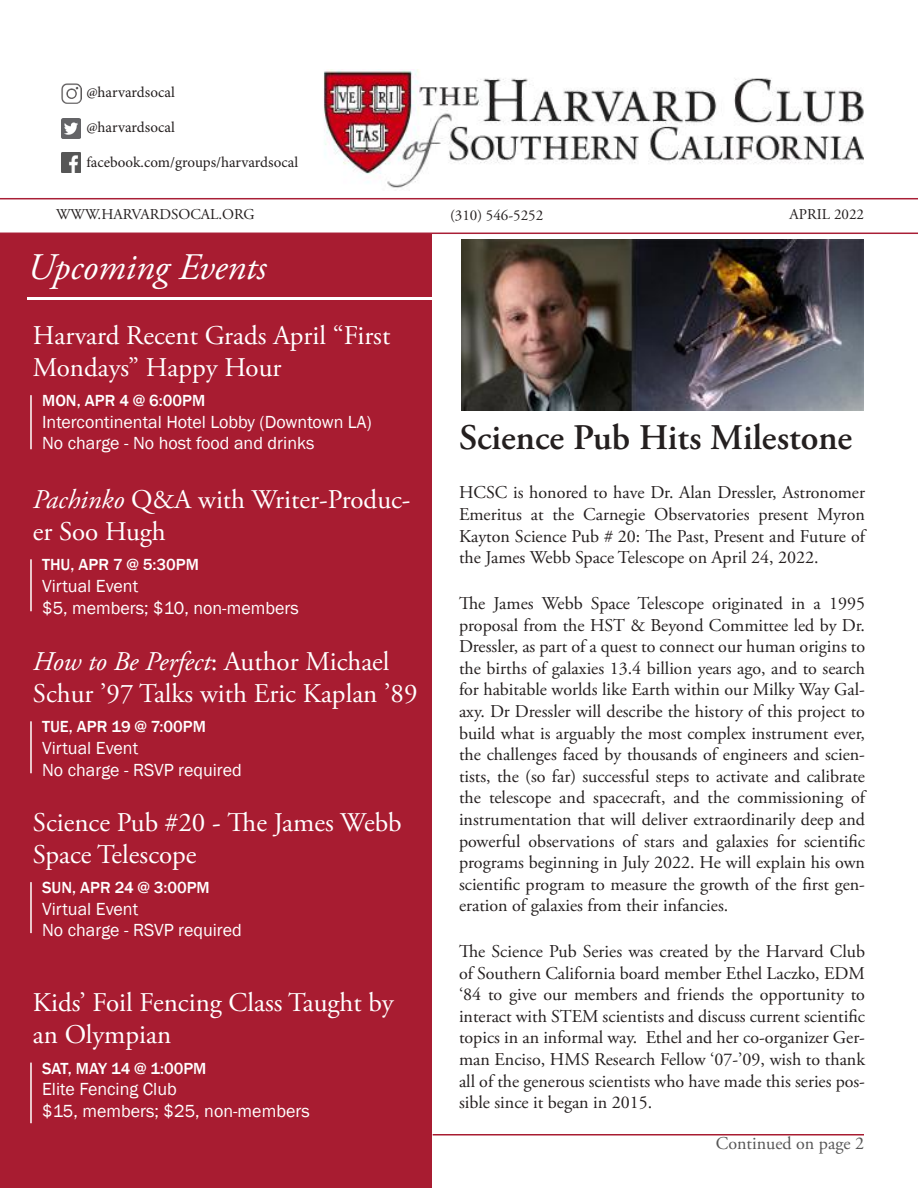
<style>
.page{position:relative;width:918px;height:1188px;background:#fff}
.page>*{position:absolute;margin:0;border:0;box-sizing:border-box;transform-origin:0 0}
.t1{font:italic 37.5px "Adobe Garamond Pro";color:#fff}
.t2{font:600 36px "Adobe Garamond Pro";color:#241f1f}
.t3{font:27px/32.4px "Adobe Garamond Pro";color:#fff}
.t4{font:18px/21.6px "Adobe Garamond Pro";color:#241f1f;text-align:justify}
.t5{font:18px/21.6px "Franklin Gothic";color:#fff}
.t6{font:18px "Adobe Garamond Pro";color:#565656}
.t7{font:500 16.5px "Franklin Gothic";color:#fff}
.t8{font:15px "Minion Pro";color:#241f1f}
.t9{font:15px "Adobe Garamond Pro";color:#241f1f}
.s1{font-style:italic}
</style>
<div class="page">
<img style="left:324px;top:69px;width:540px;height:119px">
<div style="left:0;top:233px;width:432px;height:955px;background:#a81c31"></div>
<hr style="left:0;top:233px;width:918px;height:1px;background:#a91f36">
<hr style="left:0;top:198px;width:918px;height:1px;background:#a91f36">
<img style="left:61px;top:84px;width:20px;height:19px">
<img style="left:62px;top:153px;width:19px;height:19px">
<img style="left:62px;top:119px;width:19px;height:19px">
<hr style="left:433px;top:1134px;width:431px;height:2px;background:#a81c31">
<hr style="left:27px;top:297px;width:405px;height:3px;background:#fff">
<hr style="left:30px;top:559px;width:2px;height:52px;background:#fff">
<hr style="left:30px;top:395px;width:2px;height:54px;background:#fff">
<hr style="left:30px;top:721px;width:2px;height:52px;background:#fff">
<hr style="left:30px;top:882px;width:2px;height:51px;background:#fff">
<hr style="left:30px;top:1063px;width:2px;height:60px;background:#fff">
<img style="left:461px;top:240px;width:402px;height:171px">
<p class="t8" style="left:86px;top:82px;width:90px">@harvardsocal</p>
<p class="t8" style="left:86px;top:117px;width:90px">@harvardsocal</p>
<p class="t8" style="left:86px;top:152px;width:214px">facebook.com/groups/harvardsocal</p>
<p class="t9" style="left:56px;top:206px;width:200px">WWW.HARVARDSOCAL.ORG</p>
<p class="t9" style="left:450px;top:207px;width:95px">(310) 546-5252</p>
<p class="t9" style="left:790px;top:206px;width:76px">APRIL 2022</p>
<h1 class="t1" style="left:27px;top:244px;width:241px">Upcoming Events</h1>
<h3 class="t3" style="left:33px;top:320px;width:359px">Harvard Recent Grads April “First<br>Mondays” Happy Hour</h3>
<p class="t7" style="left:42px;top:391px;width:165px">MON, APR 4 @ 6:00PM</p>
<p class="t5" style="left:42px;top:411px;width:331px">Intercontinental Hotel Lobby (Downtown LA)<br>No charge - No host food and drinks</p>
<h3 class="t3" style="left:33px;top:484px;width:379px"><span class="s1">Pachinko</span> Q&amp;A with Writer-Produc&shy;er Soo Hugh</h3>
<p class="t7" style="left:42px;top:555px;width:158px">THU, APR 7 @ 5:30PM</p>
<p class="t5" style="left:42px;top:576px;width:258px">Virtual Event<br>$5, members; $10, non-members</p>
<h3 class="t3" style="left:33px;top:646px;width:386px"><span class="s1">How to Be Perfect</span>: Author Michael<br>Schur ’97 Talks with Eric Kaplan ’89</h3>
<p class="t7" style="left:42px;top:717px;width:165px">TUE, APR 19 @ 7:00PM</p>
<p class="t5" style="left:42px;top:738px;width:201px">Virtual Event<br>No charge - RSVP required</p>
<h3 class="t3" style="left:33px;top:807px;width:370px">Science Pub #20 - The James Webb<br>Space Telescope</h3>
<p class="t7" style="left:42px;top:878px;width:169px">SUN, APR 24 @ 3:00PM</p>
<p class="t5" style="left:42px;top:898px;width:201px">Virtual Event<br>No charge - RSVP required</p>
<h3 class="t3" style="left:33px;top:987px;width:362px">Kids’ Foil Fencing Class Taught by an Olympian</h3>
<p class="t7" style="left:42px;top:1058px;width:166px">SAT, MAY 14 @ 1:00PM</p>
<p class="t5" style="left:42px;top:1079px;width:269px">Elite Fencing Club<br>$15, members; $25, non-members</p>
<h2 class="t2" style="left:459px;top:417px;width:395px">Science Pub Hits Milestone</h2>
<p class="t4" style="left:459px;top:483px;width:408px">HCSC is honored to have Dr. Alan Dressler, Astronomer Emeritus at the Carnegie Observatories present Myron Kayton Science Pub # 20: The Past, Present and Future of the James Webb Space Telescope on April 24, 2022.</p>
<p class="t4" style="left:459px;top:593px;width:408px">The James Webb Space Telescope originated in a 1995 proposal from the HST &amp; Beyond Committee led by Dr.<br>Dressler, as part of a quest to connect our human origins to the births of galaxies 13.4 billion years ago, and to search for habitable worlds like Earth within our Milky Way Gal&shy;axy. Dr Dressler will describe the history of this project to build what is arguably the most complex instrument ever, the challenges faced by thousands of engineers and scien&shy;tists, the (so far) successful steps to activate and calibrate the telescope and spacecraft, and the commissioning of instrumentation that will deliver extraordinarily deep and powerful observations of stars and galaxies for scientific programs beginning in July 2022. He will explain his own scientific program to measure the growth of the first gen&shy;eration of galaxies from their infancies.</p>
<p class="t4" style="left:459px;top:941px;width:408px">The Science Pub Series was created by the Harvard Club of Southern California board member Ethel Laczko, EDM ‘84 to give our members and friends the opportunity to interact with STEM scientists and discuss current scientific topics in an informal way. Ethel and her co-organizer Ger&shy;man Enciso, HMS Research Fellow ‘07-’09, wish to thank all of the generous scientists who have made this series pos&shy;sible since it began in 2015.</p>
<p class="t6" style="left:716px;top:1133px;width:150px">Continued on page 2</p>
</div>
